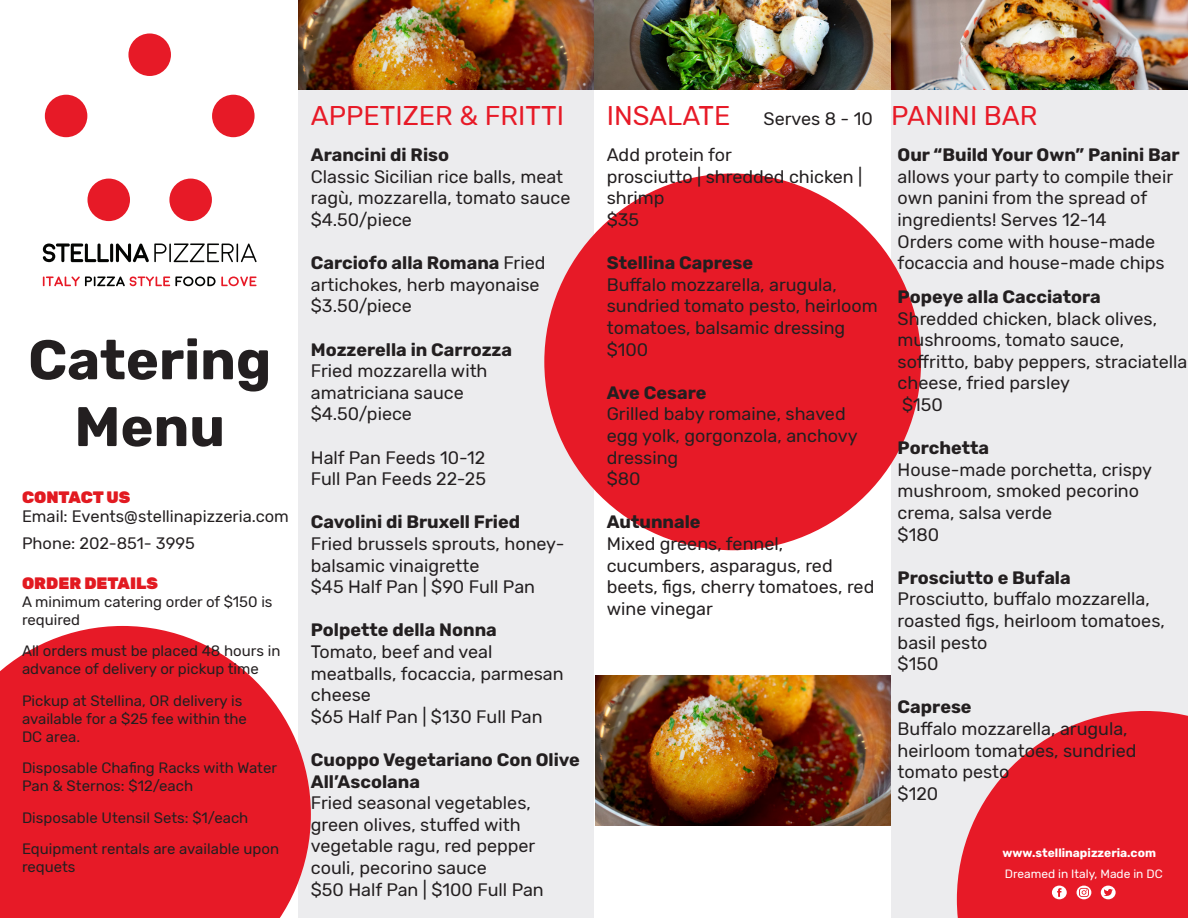
<style>
.page{position:relative;width:1188px;height:918px;background:#fff}
.page>*{position:absolute;margin:0;border:0;box-sizing:border-box;transform-origin:0 0}
.t1{font:700 55.65px "Rubik";color:#231f20}
.t2{font:27px "Rubik";color:#e71a27}
.t3{font:18px/21.6px "Rubik";color:#231f20}
.t4{font:700 18px/21.6px "Rubik";color:#231f20}
.t5{font:16.5px "Rubik";color:#231f20}
.t6{font:900 16.5px "Rubik";color:#e21a21}
.t7{font:15px/18px "Rubik";color:#231f20}
.t8{font:700 12px "Rubik";color:#fff}
.t9{font:12px "Rubik";color:#fff}
.s1{font-size:27px;color:#e71a27}
.s2{font-weight:700}
</style>
<div class="page">
<div style="left:298px;top:0;width:296px;height:918px;background:#ececee"></div>
<div style="left:892px;top:0;width:296px;height:918px;background:#ececee"></div>
<svg style="left:0;top:626px;width:311px;height:292px;background:#e9343f"></svg>
<div style="left:544px;top:174px;width:377px;height:376px;background:#e71a27;border-radius:50%"></div>
<svg style="left:957px;top:711px;width:231px;height:207px;fill:#e71a27"></svg>
<div style="left:128px;top:33px;width:43px;height:43px;background:#e71a27;border-radius:50%"></div>
<div style="left:169px;top:179px;width:43px;height:42px;background:#e71a27;border-radius:50%"></div>
<div style="left:87px;top:179px;width:43px;height:42px;background:#e71a27;border-radius:50%"></div>
<div style="left:212px;top:95px;width:43px;height:42px;background:#e71a27;border-radius:50%"></div>
<div style="left:45px;top:95px;width:42px;height:42px;background:#e71a27;border-radius:50%"></div>
<svg style="left:43px;top:243px;width:214px;height:19px"></svg>
<svg style="left:43px;top:276px;width:214px;height:10px"></svg>
<svg style="left:1101px;top:886px;width:15px;height:13px"></svg>
<svg style="left:1077px;top:886px;width:14px;height:13px"></svg>
<svg style="left:1052px;top:886px;width:15px;height:13px"></svg>
<img style="left:298px;top:0;width:890px;height:90px">
<img style="left:595px;top:675px;width:296px;height:150px">
<p class="t1" style="left:28px;top:328px;width:245px">Catering</p>
<p class="t1" style="left:74px;top:394px;width:152px">Menu</p>
<p class="t6" style="left:22px;top:487px;width:110px">CONTACT US</p>
<p class="t5" style="left:22px;top:507px;width:268px">Email: Events@stellinapizzeria.com</p>
<p class="t5" style="left:22px;top:534px;width:174px">Phone: 202-851- 3995</p>
<p class="t6" style="left:22px;top:573px;width:137px">ORDER DETAILS</p>
<p class="t7" style="left:22px;top:593px;width:252px">A minimum catering order of $150 is required</p>
<p class="t7" style="left:22px;top:642px;width:260px">All orders must be placed 48 hours in advance of delivery or pickup time</p>
<p class="t7" style="left:22px;top:692px;width:227px">Pickup at Stellina, OR delivery is available for a $25 fee within the<br>DC area.</p>
<p class="t7" style="left:22px;top:759px;width:257px">Disposable Chafing Racks with Water<br>Pan &amp; Sternos: $12/each</p>
<p class="t7" style="left:22px;top:809px;width:228px">Disposable Utensil Sets: $1/each</p>
<p class="t7" style="left:22px;top:840px;width:259px">Equipment rentals are available upon requets</p>
<p class="t2" style="left:311px;top:100px;width:255px">APPETIZER &amp; FRITTI</p>
<p class="t3" style="left:607px;top:108px;width:268px"><span class="s1">INSALATE</span> Serves 8 - 10</p>
<p class="t4" style="left:311px;top:145px;width:140px">Arancini di Riso</p>
<p class="t3" style="left:311px;top:166px;width:261px">Classic Sicilian rice balls, meat ragù, mozzarella, tomato sauce</p>
<p class="t3" style="left:311px;top:209px;width:103px">$4.50/piece</p>
<p class="t3" style="left:311px;top:253px;width:236px"><span class="s2">Carciofo alla Romana</span> Fried artichokes, herb mayonaise</p>
<p class="t3" style="left:311px;top:296px;width:103px">$3.50/piece</p>
<p class="t4" style="left:311px;top:339px;width:203px">Mozzerella in Carrozza</p>
<p class="t3" style="left:311px;top:361px;width:178px">Fried mozzarella with amatriciana sauce</p>
<p class="t3" style="left:311px;top:404px;width:103px">$4.50/piece</p>
<p class="t3" style="left:311px;top:447px;width:176px">Half Pan Feeds 10-12</p>
<p class="t3" style="left:311px;top:469px;width:177px">Full Pan Feeds 22-25</p>
<p class="t3" style="left:311px;top:512px;width:255px"><span class="s2">Cavolini di Bruxell Fried<br></span>Fried brussels sprouts, honey&shy;balsamic vinaigrette<br>$45 Half Pan | $90 Full Pan</p>
<p class="t3" style="left:311px;top:620px;width:254px"><span class="s2">Polpette della Nonna<br></span>Tomato, beef and veal meatballs, focaccia, parmesan cheese</p>
<p class="t3" style="left:311px;top:706px;width:233px">$65 Half Pan | $130 Full Pan</p>
<p class="t4" style="left:311px;top:749px;width:271px">Cuoppo Vegetariano Con Olive<br>All’Ascolana</p>
<p class="t3" style="left:311px;top:793px;width:226px">Fried seasonal vegetables, green olives, stuffed with vegetable ragu, red pepper couli, pecorino sauce</p>
<p class="t3" style="left:311px;top:879px;width:234px">$50 Half Pan | $100 Full Pan</p>
<p class="t3" style="left:607px;top:145px;width:127px">Add protein for</p>
<p class="t3" style="left:607px;top:166px;width:257px">prosciutto | shredded chicken | shrimp</p>
<p class="t3" style="left:607px;top:209px;width:34px">$35</p>
<p class="t4" style="left:607px;top:253px;width:148px">Stellina Caprese</p>
<p class="t3" style="left:607px;top:274px;width:273px">Buffalo mozzarella, arugula, sundried tomato pesto, heirloom tomatoes, balsamic dressing</p>
<p class="t3" style="left:607px;top:339px;width:43px">$100</p>
<p class="t4" style="left:607px;top:382px;width:101px">Ave Cesare</p>
<p class="t3" style="left:607px;top:404px;width:253px">Grilled baby romaine, shaved egg yolk, gorgonzola, anchovy dressing</p>
<p class="t3" style="left:607px;top:469px;width:35px">$80</p>
<p class="t4" style="left:607px;top:512px;width:95px">Autunnale</p>
<p class="t3" style="left:607px;top:533px;width:269px">Mixed greens, fennel, cucumbers, asparagus, red beets, figs, cherry tomatoes, red wine vinegar</p>
<p class="t2" style="left:891px;top:100px;width:148px">PANINI BAR</p>
<p class="t3" style="left:898px;top:145px;width:283px"><span class="s2">Our “Build Your Own” Panini Bar </span>allows your party to compile their own panini from the spread of ingredients! Serves 12-14<br>Orders come with house-made focaccia and house-made chips</p>
<p class="t4" style="left:898px;top:286px;width:205px">Popeye alla Cacciatora</p>
<p class="t3" style="left:898px;top:308px;width:291px">Shredded chicken, black olives, mushrooms, tomato sauce, soffritto, baby peppers, straciatella cheese, fried parsley</p>
<p class="t3" style="left:902px;top:394px;width:42px">$150</p>
<p class="t4" style="left:898px;top:438px;width:93px">Porchetta</p>
<p class="t3" style="left:898px;top:459px;width:256px">House-made porchetta, crispy mushroom, smoked pecorino crema, salsa verde</p>
<p class="t3" style="left:898px;top:524px;width:43px">$180</p>
<p class="t4" style="left:898px;top:567px;width:175px">Prosciutto e Bufala</p>
<p class="t3" style="left:898px;top:589px;width:269px">Prosciutto, buffalo mozzarella, roasted figs, heirloom tomatoes, basil pesto</p>
<p class="t3" style="left:898px;top:654px;width:42px">$150</p>
<p class="t4" style="left:898px;top:697px;width:76px">Caprese</p>
<p class="t3" style="left:898px;top:718px;width:240px">Buffalo mozzarella, arugula, heirloom tomatoes, sundried tomato pesto</p>
<p class="t3" style="left:898px;top:783px;width:42px">$120</p>
<p class="t8" style="left:1002px;top:846px;width:155px">www.stellinapizzeria.com</p>
<p class="t9" style="left:1005px;top:867px;width:159px">Dreamed in Italy, Made in DC</p>
</div>
